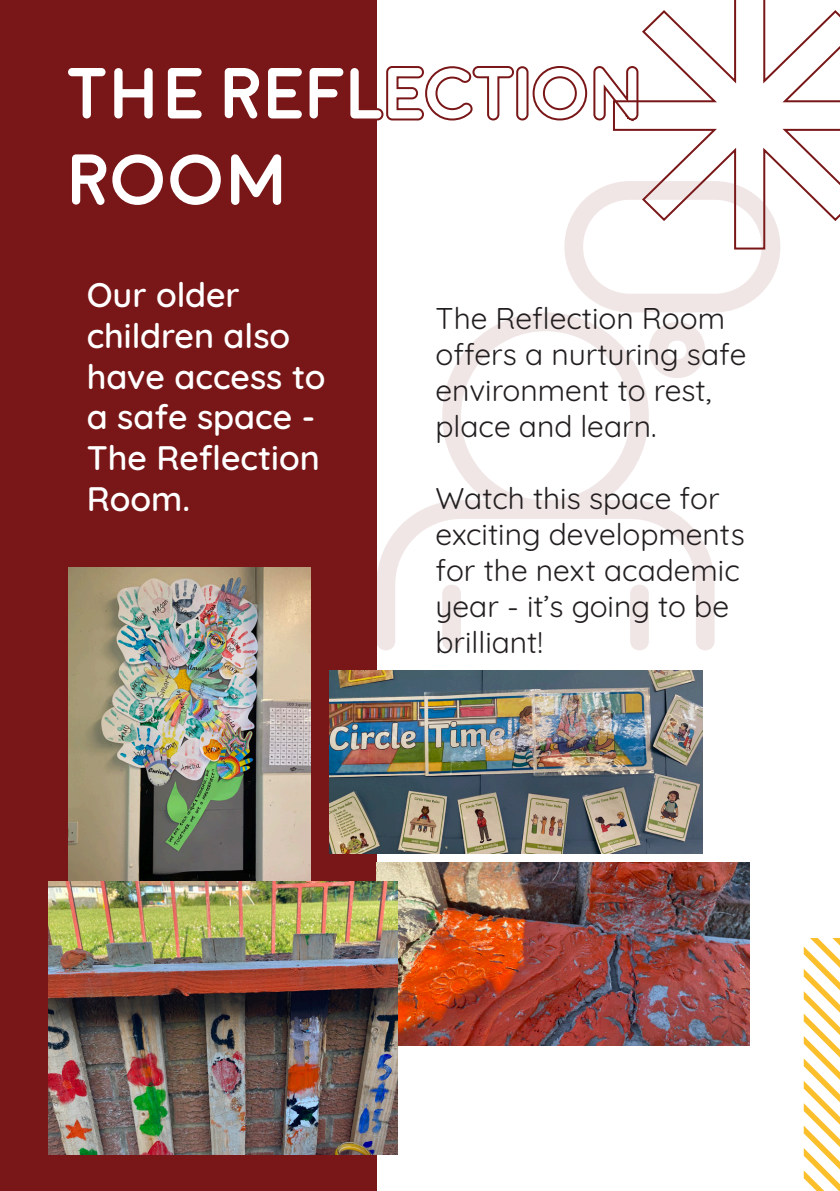
<style>
.page{position:relative;width:840px;height:1191px;background:#fff}
.page>*{position:absolute;margin:0;border:0;box-sizing:border-box;transform-origin:0 0}
.t1{font:700 72px/86.4px "Moon";color:#fff}
.t2{font:600 34px/40.8px "Quicksand";color:#fff}
.t3{font:30px/36px "Quicksand";color:#231f20}
.s1{color:#791617}
</style>
<div class="page">
<svg style="left:803px;top:938px;width:36px;height:253px"></svg>
<div style="left:0;top:0;width:376px;height:1191px;background:#791617"></div>
<svg style="left:613px;top:0;width:226px;height:221px"></svg>
<svg style="left:376px;top:312px;width:338px;height:338px"></svg>
<div style="left:442px;top:584px;width:19px;height:66px;background:#f1e6e6;border-radius:9px"></div>
<div style="left:629px;top:584px;width:19px;height:66px;background:#f1e6e6;border-radius:9px"></div>
<svg style="left:564px;top:181px;width:216px;height:131px"></svg>
<svg style="left:648px;top:322px;width:56px;height:56px"></svg>
<img style="left:68px;top:567px;width:242px;height:315px">
<img style="left:329px;top:671px;width:373px;height:182px">
<img style="left:376px;top:862px;width:373px;height:183px">
<img style="left:48px;top:882px;width:349px;height:272px">
<p class="t1" style="left:68px;top:52px;width:577px">The REF<span class="s1">LECTION<br></span>ROOM</p>
<p class="t2" style="left:87px;top:271px;width:240px">Our older children also have access to a safe space -<br>The Reflection<br>Room.</p>
<p class="t3" style="left:435px;top:297px;width:312px">The Reflection Room offers a nurturing safe environment to rest, place and learn.</p>
<p class="t3" style="left:435px;top:477px;width:310px">Watch this space for exciting developments for the next academic year - it’s going to be brilliant!</p>
</div>
